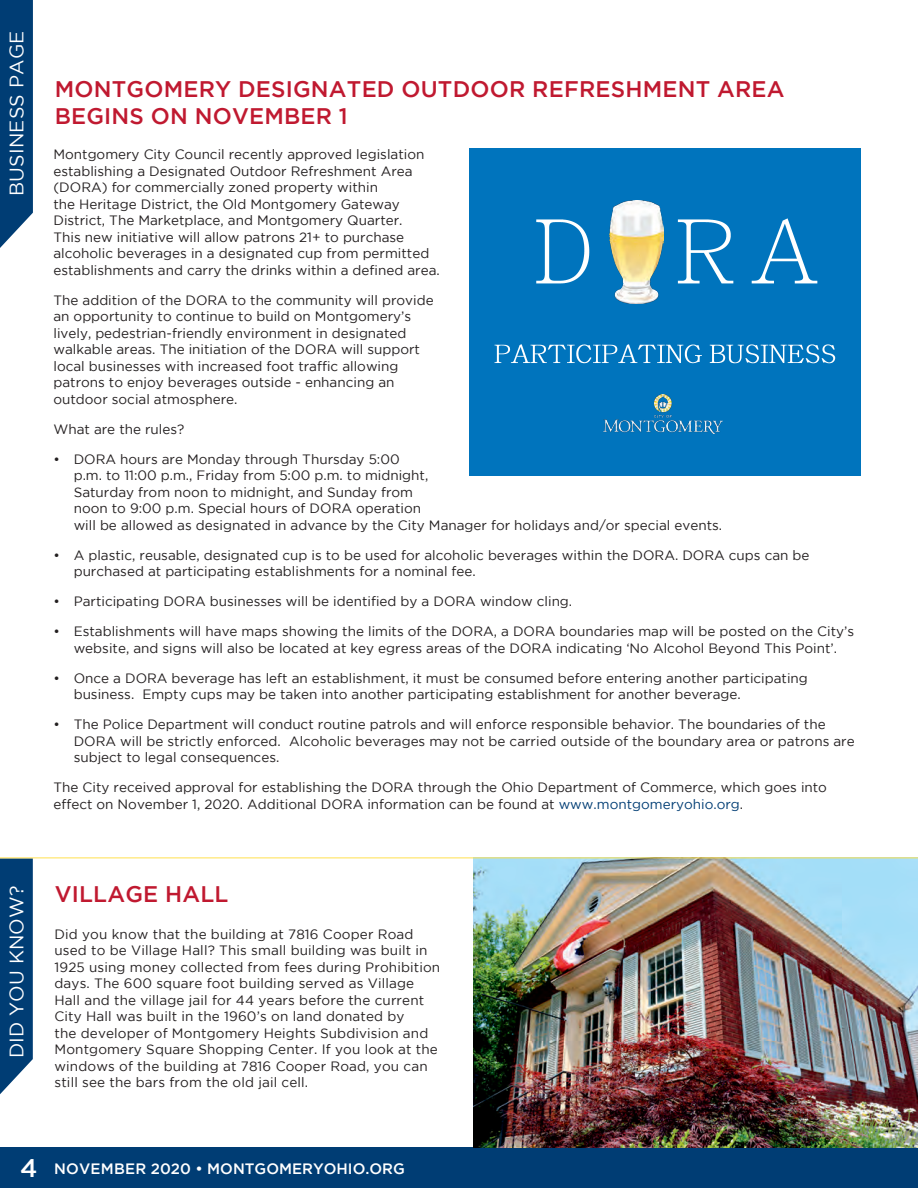
<style>
.page{position:relative;width:918px;height:1188px;background:#fff}
.page>*{position:absolute;margin:0;border:0;box-sizing:border-box;transform-origin:0 0}
.t1{font:500 22.5px/27px "Gotham";letter-spacing:.01em;color:#c01930}
.t2{font:19.5px "Gotham";letter-spacing:.01em;color:#fff}
.t3{font:500 15px "Gotham";color:#fff}
.t4{font:13.5px/16.5px "Gotham";color:#231f20}
.s1{color:#003d74}
.s2{font-size:25.5px}
</style>
<div class="page">
<div style="left:0;top:1147px;width:918px;height:41px;background:#003d74"></div>
<div style="left:470px;top:148px;width:391px;height:328px;background:#0074bd"></div>
<img style="left:536px;top:218px;width:282px;height:66px">
<img style="left:603px;top:394px;width:119px;height:40px">
<img style="left:610px;top:201px;width:53px;height:103px">
<img style="left:495px;top:344px;width:341px;height:20px">
<svg style="left:0;top:859px;width:33px;height:235px;background:#144c7e"></svg>
<img style="left:473px;top:859px;width:445px;height:288px">
<hr style="left:0;top:858px;width:918px;height:1px;background:#ffe04e">
<svg style="left:0;top:0;width:33px;height:248px;background:#124b7e"></svg>
<h2 class="t2" style="left:6px;top:196px;width:166px;rotate:-90deg">BUSINESS PAGE</h2>
<h1 class="t1" style="left:55px;top:75px;width:731px">MONTGOMERY DESIGNATED OUTDOOR REFRESHMENT AREA<br>BEGINS ON NOVEMBER 1</h1>
<p class="t4" style="left:53px;top:146px;width:388px">Montgomery City Council recently approved legislation establishing a Designated Outdoor Refreshment Area (DORA) for commercially zoned property within<br>the Heritage District, the Old Montgomery Gateway District, The Marketplace, and Montgomery Quarter.<br>This new initiative will allow patrons 21+ to purchase alcoholic beverages in a designated cup from permitted establishments and carry the drinks within a defined area.</p>
<p class="t4" style="left:53px;top:291px;width:382px">The addition of the DORA to the community will provide an opportunity to continue to build on Montgomery’s lively, pedestrian-friendly environment in designated walkable areas. The initiation of the DORA will support local businesses with increased foot traffic allowing patrons to enjoy beverages outside - enhancing an outdoor social atmosphere.</p>
<p class="t4" style="left:53px;top:420px;width:133px">What are the rules?</p>
<p class="t4" style="left:74px;top:450px;width:650px;text-indent:-20px">• DORA hours are Monday through Thursday 5:00<br>p.m. to 11:00 p.m., Friday from 5:00 p.m. to midnight,<br>Saturday from noon to midnight, and Sunday from<br>noon to 9:00 p.m. Special hours of DORA operation<br>will be allowed as designated in advance by the City Manager for holidays and/or special events.</p>
<p class="t4" style="left:74px;top:546px;width:737px;text-indent:-20px">• A plastic, reusable, designated cup is to be used for alcoholic beverages within the DORA. DORA cups can be purchased at participating establishments for a nominal fee.</p>
<p class="t4" style="left:53px;top:593px;width:520px">• Participating DORA businesses will be identified by a DORA window cling.</p>
<p class="t4" style="left:53px;top:623px;width:802px;text-align:center">• Establishments will have maps showing the limits of the DORA, a DORA boundaries map will be posted on the City’s website, and signs will also be located at key egress areas of the DORA indicating ‘No Alcohol Beyond This Point’.</p>
<p class="t4" style="left:74px;top:669px;width:736px;text-indent:-20px">• Once a DORA beverage has left an establishment, it must be consumed before entering another participating business. Empty cups may be taken into another participating establishment for another beverage.</p>
<p class="t4" style="left:74px;top:716px;width:783px;text-indent:-20px">• The Police Department will conduct routine patrols and will enforce responsible behavior. The boundaries of the<br>DORA will be strictly enforced. Alcoholic beverages may not be carried outside of the boundary area or patrons are subject to legal consequences.</p>
<p class="t4" style="left:53px;top:779px;width:775px">The City received approval for establishing the DORA through the Ohio Department of Commerce, which goes into effect on November 1, 2020. Additional DORA information can be found at <span class="s1">www.montgomeryohio.org</span>.</p>
<h2 class="t2" style="left:6px;top:1058px;width:174px;rotate:-90deg">DID YOU KNOW?</h2>
<h1 class="t1" style="left:55px;top:880px;width:175px">VILLAGE HALL</h1>
<p class="t4" style="left:55px;top:926px;width:387px">Did you know that the building at 7816 Cooper Road used to be Village Hall? This small building was built in 1925 using money collected from fees during Prohibition days. The 600 square foot building served as Village Hall and the village jail for 44 years before the current City Hall was built in the 1960’s on land donated by<br>the developer of Montgomery Heights Subdivision and Montgomery Square Shopping Center. If you look at the windows of the building at 7816 Cooper Road, you can still see the bars from the old jail cell.</p>
<p class="t3" style="left:20px;top:1160px;width:386px"><span class="s2">4</span> NOVEMBER 2020 • MONTGOMERYOHIO.ORG</p>
</div>
